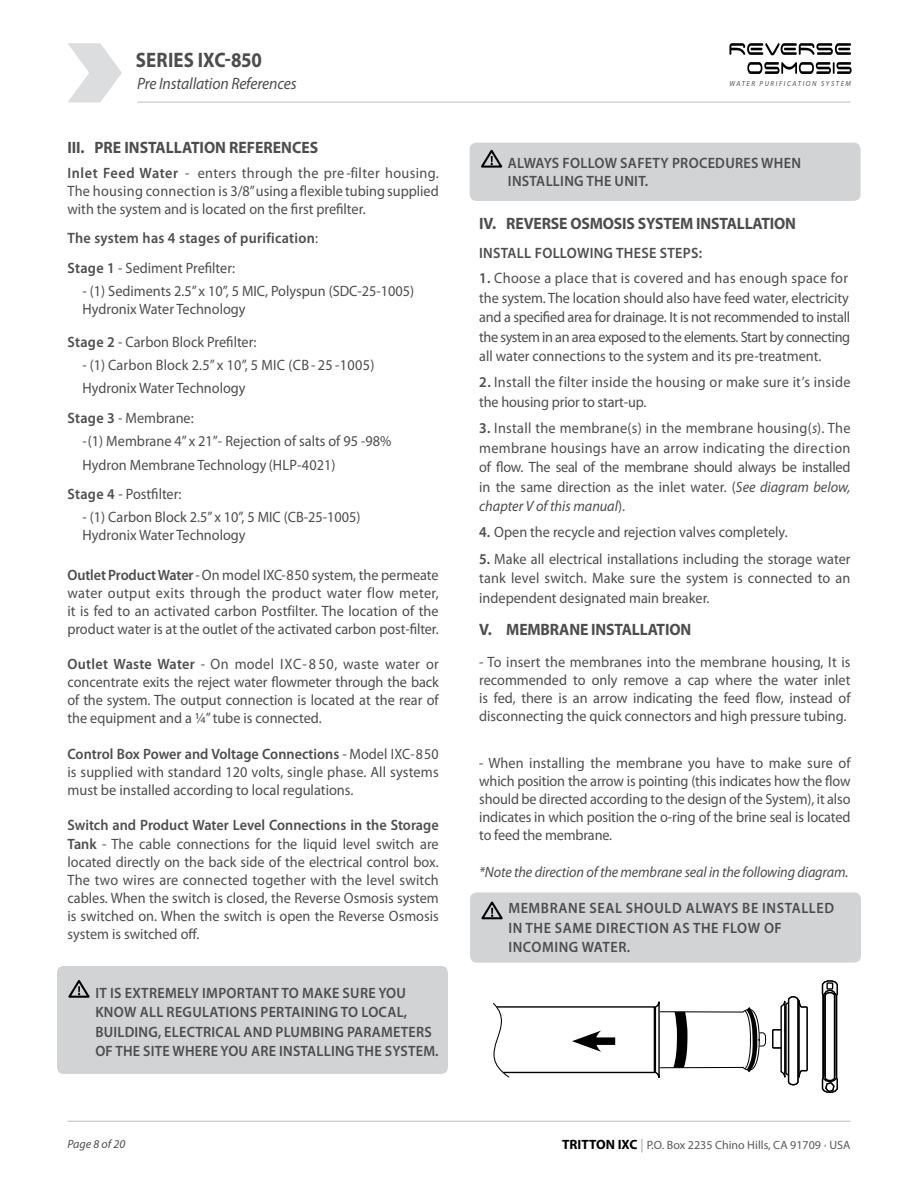
<style>
.page{position:relative;width:918px;height:1188px;background:#fff}
.page>*{position:absolute;margin:0;border:0;box-sizing:border-box;transform-origin:0 0}
.t1{font:700 21px "Myriad Pro";letter-spacing:.005em;color:#4d4d4f;scale:.9 1}
.t2{font:700 16.5px "Myriad Pro";letter-spacing:-.01em;color:#4d4d4f;scale:.95 1}
.t3{font:italic 16.5px "Myriad Pro";letter-spacing:-.01em;color:#4d4d4f;scale:.95 1}
.t4{font:15px/18px "Myriad Pro";color:#4d4d4f;text-align:justify;scale:.95 1}
.t5{font:600 15px/19.5px "Myriad Pro";letter-spacing:.02em;color:#4d4d4f;scale:.95 1}
.t6{font:600 15px/19.5px "Myriad Pro";color:#4d4d4f;scale:.95 1}
.t7{font:600 15px/19.5px "Myriad Pro";letter-spacing:.04em;color:#4d4d4f;scale:.95 1}
.t8{font:italic 15px "Myriad Pro";letter-spacing:-.01em;color:#4d4d4f;scale:.95 1}
.t9{font:12px "Myriad Pro";color:#58595b}
.t10{font:italic 12px "Myriad Pro";color:#4d4d4f}
.t11{font:italic 7.35px "Myriad Pro";letter-spacing:.23em;color:#4d4d4f;scale:.95 1}
.s1{font-weight:600}
.s2{font-weight:400}
.s3{font-style:italic}
.s4{font-weight:700;font-size:13.5px;color:#000}
.s5{font-weight:700;font-size:13.5px;color:#bcbec0}
.s6{color:#bcbec0}
</style>
<div class="page">
<hr style="left:68px;top:1121px;width:782px;height:1px;background:#bcbec0">
<svg style="left:747px;top:62px;width:105px;height:12px"></svg>
<svg style="left:729px;top:43px;width:122px;height:12px"></svg>
<svg style="left:68px;top:43px;width:54px;height:59px"></svg>
<hr style="left:137px;top:102px;width:713px;height:1px;background:#bcbec0">
<div style="left:57px;top:966px;width:391px;height:108px;background:#d1d3d4;border-radius:7px"></div>
<svg style="left:68px;top:980px;width:22px;height:18px"></svg>
<div style="left:470px;top:143px;width:391px;height:58px;background:#d1d3d4;border-radius:7px"></div>
<svg style="left:481px;top:149px;width:22px;height:19px"></svg>
<div style="left:470px;top:892px;width:391px;height:71px;background:#d1d3d4;border-radius:7px"></div>
<div style="left:772px;top:1029px;width:16px;height:20px;border:1px solid #000"></div>
<svg style="left:780px;top:996px;width:28px;height:90px"></svg>
<svg style="left:821px;top:980px;width:17px;height:113px"></svg>
<svg style="left:472px;top:901px;width:294px;height:221px"></svg>
<h1 class="t1" style="left:136px;top:46px;width:141px">SERIES IXC-850</h1>
<p class="t3" style="left:137px;top:73px;width:169px">Pre Installation References</p>
<p class="t2" style="left:68px;top:137px;width:265px">III. PRE INSTALLATION REFERENCES</p>
<p class="t4" style="left:68px;top:164px;width:392px"><span class="s1">Inlet Feed Water</span> - enters through the pre -filter housing.<br>The housing connection is 3/8” using a flexible tubing supplied with the system and is located on the first prefilter.</p>
<p class="t5" style="left:68px;top:223px;width:265px;line-height:29.4px">The system has 4 stages of purification<span class="s2">:<br></span>Stage 1 <span class="s2">- Sediment Prefilter:</span></p>
<p class="t4" style="left:83px;top:282px;width:351px">- (1) Sediments 2.5” x 10”, 5 MIC, Polyspun (SDC-25-1005)<br>Hydronix Water Technology</p>
<p class="t4" style="left:68px;top:332px;width:200px"><span class="s1">Stage 2</span> - Carbon Block Prefilter:</p>
<p class="t4" style="left:83px;top:353px;width:309px;line-height:23.4px">- (1) Carbon Block 2.5” x 10”, 5 MIC (CB - 25 -1005)<br>Hydronix Water Technology</p>
<p class="t4" style="left:68px;top:409px;width:134px"><span class="s1">Stage 3</span> - Membrane:</p>
<p class="t4" style="left:83px;top:429px;width:327px;line-height:23.4px">- (1) Membrane 4” x 21”- Rejection of salts of 95 -98%<br>Hydron Membrane Technology (HLP-4021)</p>
<p class="t4" style="left:68px;top:485px;width:122px"><span class="s1">Stage 4</span> - Postfilter:</p>
<p class="t4" style="left:82px;top:508px;width:294px">- (1) Carbon Block 2.5” x 10”, 5 MIC (CB-25-1005)<br>Hydronix Water Technology</p>
<p class="t4" style="left:68px;top:566px;width:392px"><span class="s1">Outlet Product Water</span> - On model IXC-850 system, the permeate water output exits through the product water flow meter, it is fed to an activated carbon Postfilter. The location of the product water is at the outlet of the activated carbon post-filter.</p>
<p class="t4" style="left:68px;top:655px;width:392px"><span class="s1">Outlet Waste Water</span> - On model IXC- 8 50, waste water or concentrate exits the reject water flowmeter through the back of the system. The output connection is located at the rear of the equipment and a 1/4” tube is connected.</p>
<p class="t4" style="left:68px;top:744px;width:392px"><span class="s1">Control Box Power and Voltage Connections</span> - Model IXC-850 is supplied with standard 120 volts, single phase. All systems must be installed according to local regulations.</p>
<p class="t6" style="left:68px;top:815px;width:392px">Switch and Product Water Level Connections in the Storage<br>Tank <span class="s2">- The cable connections for the liquid level switch are</span></p>
<p class="t4" style="left:68px;top:853px;width:392px">located directly on the back side of the electrical control box.<br>The two wires are connected together with the level switch cables. When the switch is closed, the Reverse Osmosis system is switched on. When the switch is open the Reverse Osmosis system is switched off.</p>
<p class="t5" style="left:95px;top:983px;width:363px">IT IS EXTREMELY IMPORTANT TO MAKE SURE YOU KNOW ALL REGULATIONS PERTAINING TO LOCAL, BUILDING, ELECTRICAL AND PLUMBING PARAMETERS OF THE SITE WHERE YOU ARE INSTALLING THE SYSTEM.</p>
<p class="t11" style="left:729px;top:79px;width:130px">WATER PURIFICATION SYSTEM</p>
<p class="t5" style="left:508px;top:153px;width:310px;line-height:18px">ALWAYS FOLLOW SAFETY PROCEDURES WHEN<br>INSTALLING THE UNIT.</p>
<p class="t2" style="left:479px;top:212px;width:335px">IV. REVERSE OSMOSIS SYSTEM INSTALLATION</p>
<p class="t5" style="left:479px;top:243px;width:236px">INSTALL FOLLOWING THESE STEPS:</p>
<p class="t4" style="left:479px;top:268px;width:392px;line-height:19.5px;text-align:left"><span class="s1">1.</span> Choose a place that is covered and has enough space for the system. The location should also have feed water, electricity and a specified area for drainage. It is not recommended to install the system in an area exposed to the elements. Start by connecting all water connections to the system and its pre-treatment.</p>
<p class="t4" style="left:479px;top:372px;width:392px;line-height:19.5px"><span class="s1">2.</span> Install the filter inside the housing or make sure it’s inside the housing prior to start-up.</p>
<p class="t4" style="left:479px;top:418px;width:392px;line-height:19.5px"><span class="s1">3.</span> Install the membrane(s) in the membrane housing(<span class="s3">s</span>). The membrane housings have an arrow indicating the direction of flow. The seal of the membrane should always be installed in the same direction as the inlet water. (<span class="s3">See diagram below, chapter V of this manual</span>).</p>
<p class="t4" style="left:479px;top:523px;width:326px"><span class="s1">4.</span> Open the recycle and rejection valves completely.</p>
<p class="t4" style="left:479px;top:549px;width:392px;line-height:19.5px"><span class="s1">5.</span> Make all electrical installations including the storage water tank level switch. Make sure the system is connected to an independent designated main breaker.</p>
<p class="t2" style="left:479px;top:619px;width:225px">V. MEMBRANE INSTALLATION</p>
<p class="t4" style="left:479px;top:653px;width:392px">- To insert the membranes into the membrane housing, It is recommended to only remove a cap where the water inlet is fed, there is an arrow indicating the feed flow, instead of disconnecting the quick connectors and high pressure tubing.</p>
<p class="t4" style="left:479px;top:754px;width:392px">- When installing the membrane you have to make sure of which position the arrow is pointing (this indicates how the flow should be directed according to the design of the System), it also indicates in which position the o-ring of the brine seal is located to feed the membrane.</p>
<p class="t8" style="left:479px;top:863px;width:390px">*Note the direction of the membrane seal in the following diagram.</p>
<p class="t7" style="left:508px;top:898px;width:344px">MEMBRANE SEAL SHOULD ALWAYS BE INSTALLED<br>IN THE SAME DIRECTION AS THE FLOW OF<br>INCOMING WATER.</p>
<p class="t10" style="left:68px;top:1137px;width:59px">Page 8 of 20</p>
<p class="t9" style="left:562px;top:1138px;width:290px"><span class="s4">TRITTON IXC</span> <span class="s5">|</span> P.O. Box 2235 Chino Hills, CA 91709 <span class="s6">•</span> USA</p>
</div>
